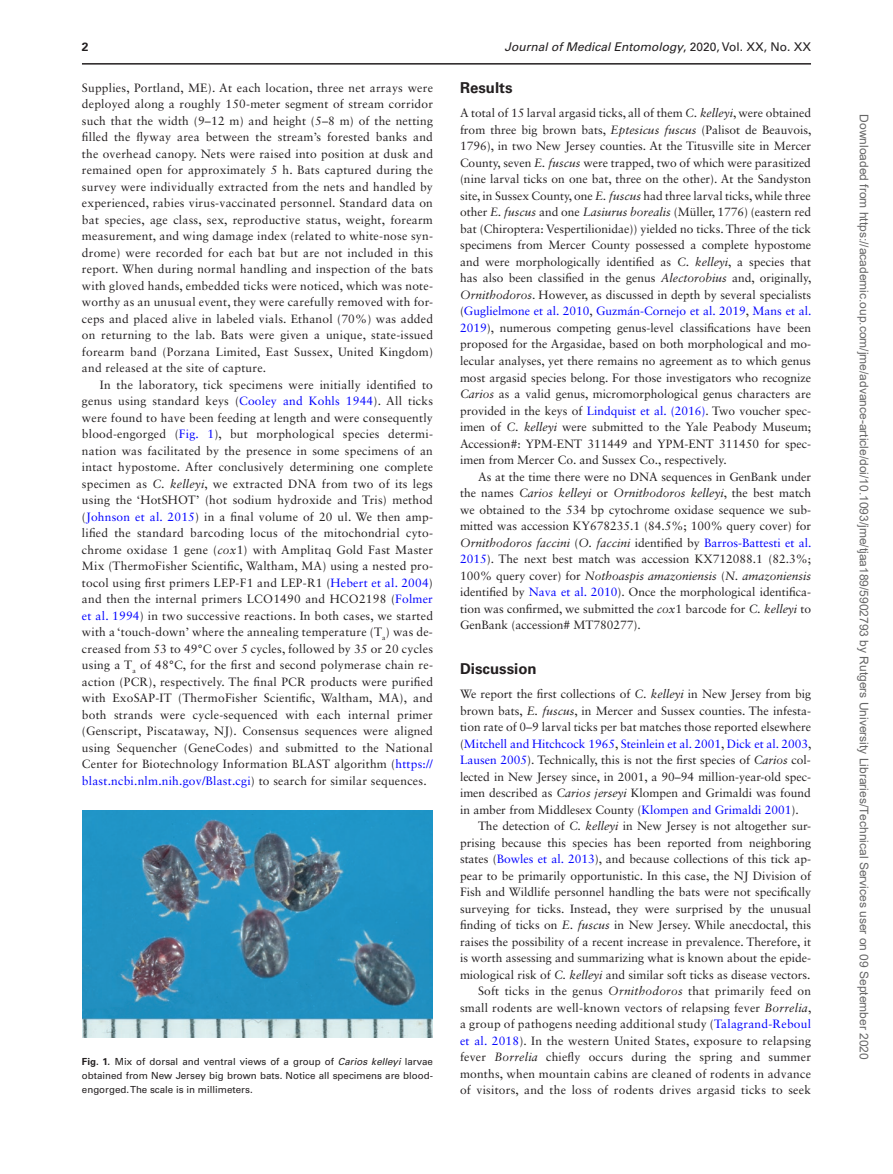
<style>
.page{position:relative;width:893px;height:1174px;background:#fff}
.page>*{position:absolute;margin:0;border:0;box-sizing:border-box;transform-origin:0 0}
.t1{font:700 15px "Univers LT Std";color:#231f20}
.t2{font:12px/16.5px "Sabon LT Std";color:#231f20;text-align:justify}
.t3{font:12px "Arial";color:#666}
.t4{font:italic 12px "Univers LT Std";color:#231f20}
.t5{font:700 12px "Univers LT Std";color:#231f20}
.t6{font:9.75px/14.2px "Univers LT Std";color:#231f20;text-align:justify}
.s1{font-style:normal}
.s2{color:#00f}
.s3{font-style:italic}
.s4{font-weight:700}
</style>
<div class="page">
<hr style="left:82px;top:63px;width:729px;height:2px;background:#231f20">
<img style="left:83px;top:810px;width:349px;height:227px">
<p class="t5" style="left:82px;top:40px;width:8px">2</p>
<p class="t4" style="left:505px;top:40px;width:308px">Journal of Medical Entomology<span class="s1">, 2020, Vol. XX, No. XX</span></p>
<p class="t2" style="left:82px;top:79px;width:353px">Supplies, Portland, ME). At each location, three net arrays were deployed along a roughly 150-meter segment of stream corridor such that the width (9–12 m) and height (5–8 m) of the netting filled the flyway area between the stream’s forested banks and the overhead canopy. Nets were raised into position at dusk and remained open for approximately 5 h. Bats captured during the survey were individually extracted from the nets and handled by experienced, rabies virus-vaccinated personnel. Standard data on bat species, age class, sex, reproductive status, weight, forearm measurement, and wing damage index (related to white-nose syn&shy;drome) were recorded for each bat but are not included in this report. When during normal handling and inspection of the bats with gloved hands, embedded ticks were noticed, which was note&shy;worthy as an unusual event, they were carefully removed with for&shy;ceps and placed alive in labeled vials. Ethanol (70%) was added on returning to the lab. Bats were given a unique, state-issued forearm band (Porzana Limited, East Sussex, United Kingdom) and released at the site of capture.</p>
<p class="t2" style="left:82px;top:376px;width:353px;text-indent:18px">In the laboratory, tick specimens were initially identified to genus using standard keys (<span class="s2">Cooley and Kohls 1944</span>). All ticks were found to have been feeding at length and were consequently blood-engorged (<span class="s2">Fig. 1</span>), but morphological species determi&shy;nation was facilitated by the presence in some specimens of an intact hypostome. After conclusively determining one complete specimen as <span class="s3">C. kelleyi</span>, we extracted DNA from two of its legs using the ‘HotSHOT’ (hot sodium hydroxide and Tris) method (<span class="s2">Johnson et al. 2015</span>) in a final volume of 20 ul. We then amp&shy;lified the standard barcoding locus of the mitochondrial cyto&shy;chrome oxidase 1 gene (<span class="s3">cox</span>1) with Amplitaq Gold Fast Master Mix (ThermoFisher Scientific, Waltham, MA) using a nested pro&shy;tocol using first primers LEP-F1 and LEP-R1 (<span class="s2">Hebert et al. 2004</span>) and then the internal primers LCO1490 and HCO2198 (<span class="s2">Folmer et al. 1994</span>) in two successive reactions. In both cases, we started with a ‘touch-down’ where the annealing temperature (T<sub>a</sub>) was de&shy;creased from 53 to 49°C over 5 cycles, followed by 35 or 20 cycles using a T<sub>a</sub> of 48°C, for the first and second polymerase chain re&shy;action (PCR), respectively. The final PCR products were purified with ExoSAP-IT (ThermoFisher Scientific, Waltham, MA), and both strands were cycle-sequenced with each internal primer (Genscript, Piscataway, NJ). Consensus sequences were aligned using Sequencher (GeneCodes) and submitted to the National Center for Biotechnology Information BLAST algorithm (<span class="s2">https:// blast.ncbi.nlm.nih.gov/Blast.cgi</span>) to search for similar sequences.</p>
<p class="t1" style="left:460px;top:79px;width:54px">Results</p>
<p class="t2" style="left:460px;top:105px;width:353px">A total of 15 larval argasid ticks, all of them <span class="s3">C. kelleyi</span>, were obtained from three big brown bats, <span class="s3">Eptesicus fuscus</span> (Palisot de Beauvois, 1796), in two New Jersey counties. At the Titusville site in Mercer County, seven <span class="s3">E. fuscus</span> were trapped, two of which were parasitized (nine larval ticks on one bat, three on the other). At the Sandyston site, in Sussex County, one <span class="s3">E. fuscus</span> had three larval ticks, while three other <span class="s3">E. fuscus</span> and one <span class="s3">Lasiurus borealis</span> (Müller, 1776) (eastern red bat (Chiroptera: Vespertilionidae)) yielded no ticks. Three of the tick specimens from Mercer County possessed a complete hypostome and were morphologically identified as <span class="s3">C. kelleyi</span>, a species that has also been classified in the genus <span class="s3">Alectorobius</span> and, originally, <span class="s3">Ornithodoros</span>. However, as discussed in depth by several specialists (<span class="s2">Guglielmone et al. 2010</span>, <span class="s2">Guzmán-Cornejo et al. 2019</span>, <span class="s2">Mans et al.<br>2019</span>), numerous competing genus-level classifications have been proposed for the Argasidae, based on both morphological and mo&shy;lecular analyses, yet there remains no agreement as to which genus most argasid species belong. For those investigators who recognize <span class="s3">Carios</span> as a valid genus, micromorphological genus characters are provided in the keys of <span class="s2">Lindquist et al. (2016)</span>. Two voucher spec&shy;imen of <span class="s3">C. kelleyi</span> were submitted to the Yale Peabody Museum; Accession#: YPM-ENT 311449 and YPM-ENT 311450 for spec&shy;imen from Mercer Co. and Sussex Co., respectively.</p>
<p class="t2" style="left:460px;top:468px;width:353px;text-indent:18px">As at the time there were no DNA sequences in GenBank under the names <span class="s3">Carios kelleyi</span> or <span class="s3">Ornithodoros kelleyi</span>, the best match we obtained to the 534 bp cytochrome oxidase sequence we sub&shy;mitted was accession KY678235.1 (84.5%; 100% query cover) for <span class="s3">Ornithodoros faccini</span> (<span class="s3">O. faccini</span> identified by <span class="s2">Barros-Battesti et al.<br>2015</span>). The next best match was accession KX712088.1 (82.3%; 100% query cover) for <span class="s3">Nothoaspis amazoniensis</span> (<span class="s3">N. amazoniensis </span>identified by <span class="s2">Nava et al. 2010</span>). Once the morphological identifica&shy;tion was confirmed, we submitted the <span class="s3">cox</span>1 barcode for <span class="s3">C. kelleyi</span> to GenBank (accession# MT780277).</p>
<p class="t1" style="left:460px;top:660px;width:78px">Discussion</p>
<p class="t2" style="left:460px;top:685px;width:353px">We report the first collections of <span class="s3">C. kelleyi</span> in New Jersey from big brown bats, <span class="s3">E. fuscus</span>, in Mercer and Sussex counties. The infesta&shy;tion rate of 0–9 larval ticks per bat matches those reported elsewhere (<span class="s2">Mitchell and Hitchcock 1965</span>, <span class="s2">Steinlein et al. 2001</span>, <span class="s2">Dick et al. 2003</span>, <span class="s2">Lausen 2005</span>). Technically, this is not the first species of <span class="s3">Carios</span> col&shy;lected in New Jersey since, in 2001, a 90–94 million-year-old spec&shy;imen described as <span class="s3">Carios jerseyi</span> Klompen and Grimaldi was found in amber from Middlesex County (<span class="s2">Klompen and Grimaldi 2001</span>).</p>
<p class="t2" style="left:460px;top:817px;width:353px;text-align:right">The detection of <span class="s3">C. kelleyi</span> in New Jersey is not altogether sur&shy;prising because this species has been reported from neighboring states (<span class="s2">Bowles et al. 2013</span>), and because collections of this tick ap&shy;pear to be primarily opportunistic. In this case, the NJ Division of Fish and Wildlife personnel handling the bats were not specifically surveying for ticks. Instead, they were surprised by the unusual finding of ticks on <span class="s3">E. fuscus</span> in New Jersey. While anecdoctal, this raises the possibility of a recent increase in prevalence. Therefore, it is worth assessing and summarizing what is known about the epide&shy;miological risk of <span class="s3">C. kelleyi</span> and similar soft ticks as disease vectors.<br>Soft ticks in the genus <span class="s3">Ornithodoros</span> that primarily feed on small rodents are well-known vectors of relapsing fever <span class="s3">Borrelia</span>, a group of pathogens needing additional study (<span class="s2">Talagrand-Reboul et al. 2018</span>). In the western United States, exposure to relapsing fever <span class="s3">Borrelia</span> chiefly occurs during the spring and summer months, when mountain cabins are cleaned of rodents in advance of visitors, and the loss of rodents drives argasid ticks to seek</p>
<p class="t6" style="left:82px;top:1054px;width:353px"><span class="s4">Fig. 1.</span> Mix of dorsal and ventral views of a group of <span class="s3">Carios kelleyi</span> larvae obtained from New Jersey big brown bats. Notice all specimens are blood&shy;engorged. The scale is in millimeters.</p>
<p class="t3" style="left:868px;top:114px;width:947px;rotate:90deg">Downloaded from https://academic.oup.com/jme/advance-article/doi/10.1093/jme/tjaa189/5902793 by Rutgers University Libraries/Technical Services user on 09 September 2020</p>
</div>
